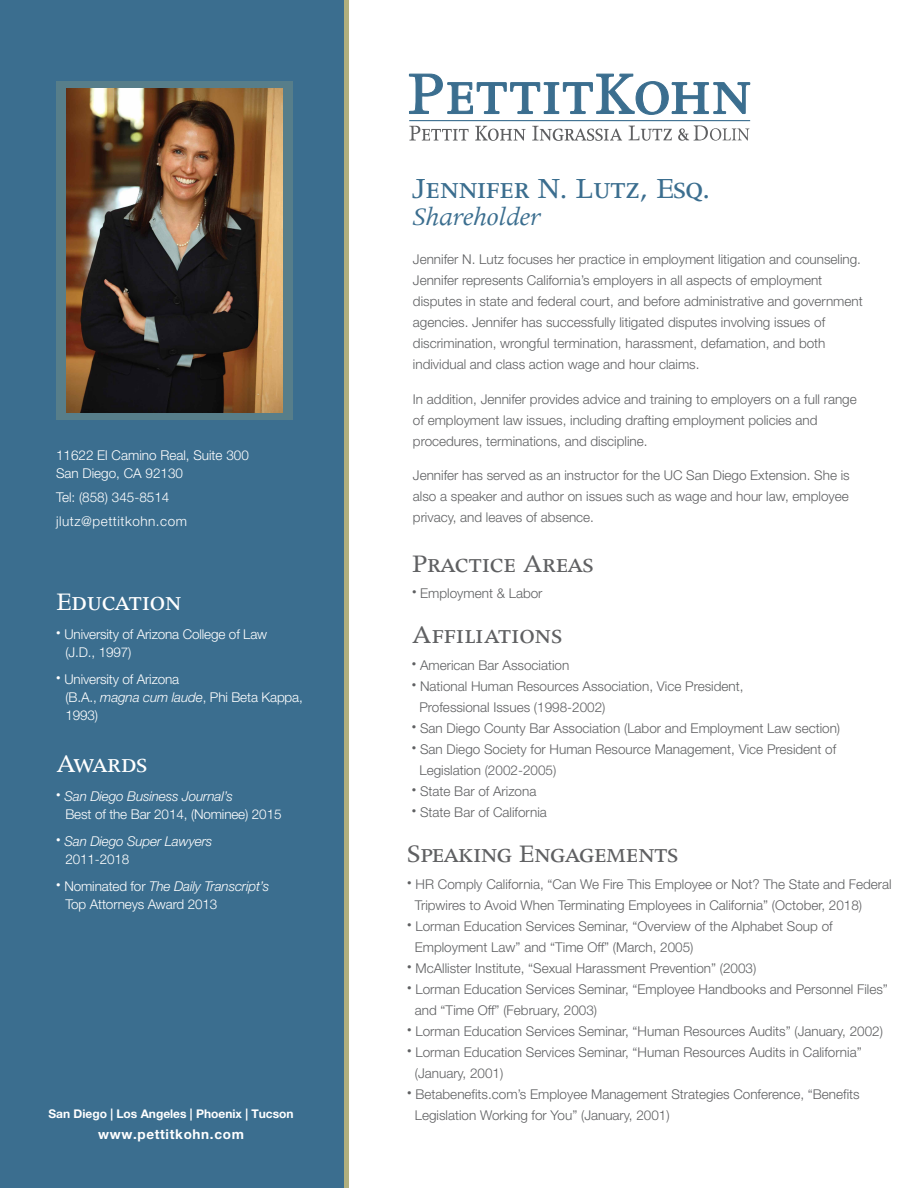
<style>
.page{position:relative;width:918px;height:1188px;background:#fff}
.page>*{position:absolute;margin:0;border:0;box-sizing:border-box;transform-origin:0 0}
.t1{font:33px "Apollo MT SC";letter-spacing:-.01em;color:#3b6e8f}
.t2{font:28.5px "Apollo MT SC";letter-spacing:-.01em;color:#5f6062}
.t3{font:28.5px "Apollo MT SC";letter-spacing:-.01em;color:#fff}
.t4{font:28.5px "Apollo MT Italic Os F";letter-spacing:-.01em;color:#3b6e8f}
.t5{font:300 13.5px/21px "Helvetica Neue";color:#5f6062}
.t6{font:300 13.5px/18px "Helvetica Neue";letter-spacing:-.01em;color:#fff}
.t7{font:300 13.5px/24px "Helvetica Neue";letter-spacing:.04em;color:#fff}
.t8{font:italic 300 13.5px/18px "Helvetica Neue";letter-spacing:-.01em;color:#fff}
.t9{font:700 13.5px "Helvetica Neue";letter-spacing:.05em;color:#fff}
.t10{font:700 12px "Helvetica Neue";color:#fff}
.s1{font-style:italic}
.s2{font-style:normal}
</style>
<div class="page">
<div style="left:0;top:0;width:348px;height:1188px;background:#3b6e8f"></div>
<div style="left:56px;top:81px;width:237px;height:339px;background:#577e8a"></div>
<div style="left:344px;top:0;width:5px;height:1188px;background:#b0af7e"></div>
<svg style="left:409px;top:126px;width:60px;height:15px"></svg>
<svg style="left:475px;top:126px;width:51px;height:15px"></svg>
<svg style="left:532px;top:126px;width:90px;height:15px"></svg>
<svg style="left:629px;top:126px;width:43px;height:15px"></svg>
<svg style="left:409px;top:74px;width:341px;height:41px"></svg>
<hr style="left:409px;top:120px;width:341px;height:1px;background:#3b6e8f">
<svg style="left:678px;top:125px;width:71px;height:16px"></svg>
<img style="left:67px;top:89px;width:216px;height:324px">
<p class="t6" style="left:56px;top:446px;width:194px">11622 El Camino Real, Suite 300<br>San Diego, CA 92130</p>
<p class="t7" style="left:56px;top:485px;width:133px">Tel: (858) 345-8514 jlutz@pettitkohn.com</p>
<h2 class="t3" style="left:56px;top:588px;width:127px">Education</h2>
<p class="t6" style="left:65px;top:625px;width:203px;text-indent:-9px"><sup>•</sup> University of Arizona College of Law (J.D., 1997)</p>
<p class="t6" style="left:65px;top:670px;width:239px;text-indent:-9px"><sup>•</sup> University of Arizona<br>(B.A., <span class="s1">magna cum laude</span>, Phi Beta Kappa,<br>1993)</p>
<h2 class="t3" style="left:56px;top:750px;width:93px">Awards</h2>
<p class="t6" style="left:65px;top:787px;width:218px;text-indent:-9px"><sup>•</sup> <span class="s1">San Diego Business Journal’s<br></span>Best of the Bar 2014, (Nominee) 2015</p>
<p class="t8" style="left:65px;top:832px;width:148px;text-indent:-9px"><sup>•</sup> San Diego Super Lawyers<br><span class="s2">2011-2018</span></p>
<p class="t6" style="left:65px;top:877px;width:205px;text-indent:-9px"><sup>•</sup> Nominated for <span class="s1">The Daily Transcript’s<br></span>Top Attorneys Award 2013</p>
<h1 class="t1" style="left:412px;top:172px;width:301px">Jennifer N. Lutz, Esq.</h1>
<h2 class="t4" style="left:412px;top:201px;width:130px">Shareholder</h2>
<p class="t5" style="left:413px;top:249px;width:451px">Jennifer N. Lutz focuses her practice in employment litigation and counseling.<br>Jennifer represents California’s employers in all aspects of employment disputes in state and federal court, and before administrative and government agencies. Jennifer has successfully litigated disputes involving issues of discrimination, wrongful termination, harassment, defamation, and both individual and class action wage and hour claims.</p>
<p class="t5" style="left:413px;top:388px;width:445px">In addition, Jennifer provides advice and training to employers on a full range of employment law issues, including drafting employment policies and procedures, terminations, and discipline.</p>
<p class="t5" style="left:413px;top:465px;width:438px;text-align:justify">Jennifer has served as an instructor for the UC San Diego Extension. She is also a speaker and author on issues such as wage and hour law, employee privacy, and leaves of absence.</p>
<h2 class="t2" style="left:412px;top:550px;width:183px">Practice Areas</h2>
<p class="t5" style="left:412px;top:582px;width:132px"><sup>•</sup> Employment &amp; Labor</p>
<h2 class="t2" style="left:412px;top:621px;width:152px">Affiliations</h2>
<p class="t5" style="left:412px;top:655px;width:159px"><sup>•</sup> American Bar Association</p>
<p class="t5" style="left:419px;top:676px;width:326px;text-indent:-8px"><sup>•</sup> National Human Resources Association, Vice President,<br>Professional Issues (1998-2002)</p>
<p class="t5" style="left:412px;top:718px;width:430px"><sup>•</sup> San Diego County Bar Association (Labor and Employment Law section)</p>
<p class="t5" style="left:419px;top:739px;width:418px;text-indent:-8px"><sup>•</sup> San Diego Society for Human Resource Management, Vice President of<br>Legislation (2002-2005)</p>
<p class="t5" style="left:412px;top:781px;width:126px"><sup>•</sup> State Bar of Arizona</p>
<p class="t5" style="left:412px;top:802px;width:137px"><sup>•</sup> State Bar of California</p>
<h2 class="t2" style="left:407px;top:839px;width:273px">Speaking Engagements</h2>
<p class="t5" style="left:415px;top:873px;width:478px;text-indent:-8px"><sup>•</sup> HR Comply California, “Can We Fire This Employee or Not? The State and Federal<br>Tripwires to Avoid When Terminating Employees in California” (October, 2018)</p>
<p class="t5" style="left:415px;top:915px;width:419px;text-indent:-8px"><sup>•</sup> Lorman Education Services Seminar, “Overview of the Alphabet Soup of<br>Employment Law” and “Time Off” (March, 2005)</p>
<p class="t5" style="left:407px;top:957px;width:351px"><sup>•</sup> McAllister Institute, “Sexual Harassment Prevention” (2003)</p>
<p class="t5" style="left:415px;top:978px;width:475px;text-indent:-8px"><sup>•</sup> Lorman Education Services Seminar, “Employee Handbooks and Personnel Files” and “Time Off” (February, 2003)</p>
<p class="t5" style="left:407px;top:1020px;width:477px"><sup>•</sup> Lorman Education Services Seminar, “Human Resources Audits” (January, 2002)</p>
<p class="t5" style="left:415px;top:1041px;width:448px;text-indent:-8px"><sup>•</sup> Lorman Education Services Seminar, “Human Resources Audits in California” (January, 2001)</p>
<p class="t5" style="left:407px;top:1083px;width:454px"><sup>•</sup> Betabenefits.com’s Employee Management Strategies Conference, “Benefits</p>
<p class="t10" style="left:48px;top:1106px;width:247px">San Diego | Los Angeles | Phoenix | Tucson</p>
<p class="t5" style="left:415px;top:1104px;width:256px">Legislation Working for You” (January, 2001)</p>
<p class="t9" style="left:98px;top:1126px;width:147px">www.pettitkohn.com</p>
</div>
